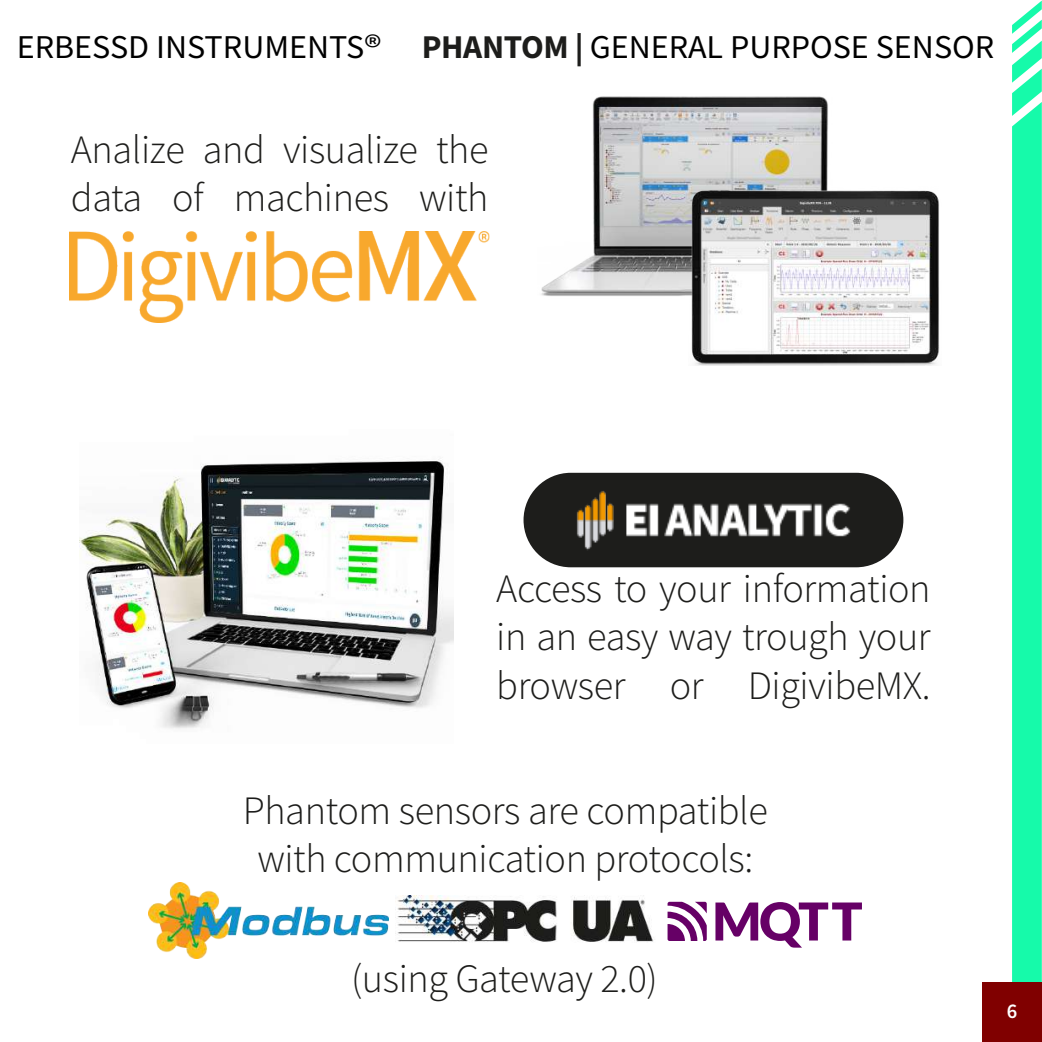
<style>
.page{position:relative;width:1042px;height:1042px;background:#fff}
.page>*{position:absolute;margin:0;border:0;box-sizing:border-box;transform-origin:0 0}
.t1{font:300 40.25px/48.3px "Source Sans Pro";letter-spacing:-.01em;color:#1d1d1b;text-align:center}
.t2{font:33.25px "Source Sans Pro";color:#000}
.t3{font:600 21px "Source Sans Pro";color:#fff}
.s1{font-weight:700;color:#1d1d1b}
</style>
<div class="page">
<svg style="left:1012px;top:1px;width:30px;height:981px;background:#24faaf"></svg>
<div style="left:982px;top:982px;width:60px;height:60px;background:#800000"></div>
<img style="left:149px;top:882px;width:239px;height:77px">
<img style="left:397px;top:895px;width:257px;height:47px">
<svg style="left:715px;top:902px;width:147px;height:45px"></svg>
<svg style="left:667px;top:902px;width:40px;height:39px"></svg>
<div style="left:523px;top:473px;width:380px;height:94px;background:#1d1d1b;border-radius:47px"></div>
<img style="left:556px;top:473px;width:315px;height:94px">
<img style="left:80px;top:459px;width:373px;height:270px">
<img style="left:70px;top:232px;width:420px;height:91px">
<img style="left:541px;top:96px;width:287px;height:200px">
<img style="left:688px;top:187px;width:252px;height:178px">
<p class="t2" style="left:17px;top:26px;width:979px">ERBESSD INSTRUMENTS® <span class="s1">PHANTOM |</span> GENERAL PURPOSE SENSOR</p>
<p class="t1" style="left:71px;top:126px;width:419px;text-align:left">Analize and visualize the data of machines with</p>
<p class="t1" style="left:496px;top:564px;width:436px;text-align:justify">Access to your information in an easy way trough your browser or DigivibeMX.</p>
<p class="t1" style="left:243px;top:786px;width:526px">Phantom sensors are compatible with communication protocols:</p>
<p class="t1" style="left:351px;top:954px;width:308px">(using Gateway 2.0)</p>
<p class="t3" style="left:1007px;top:997px;width:12px">6</p>
</div>
